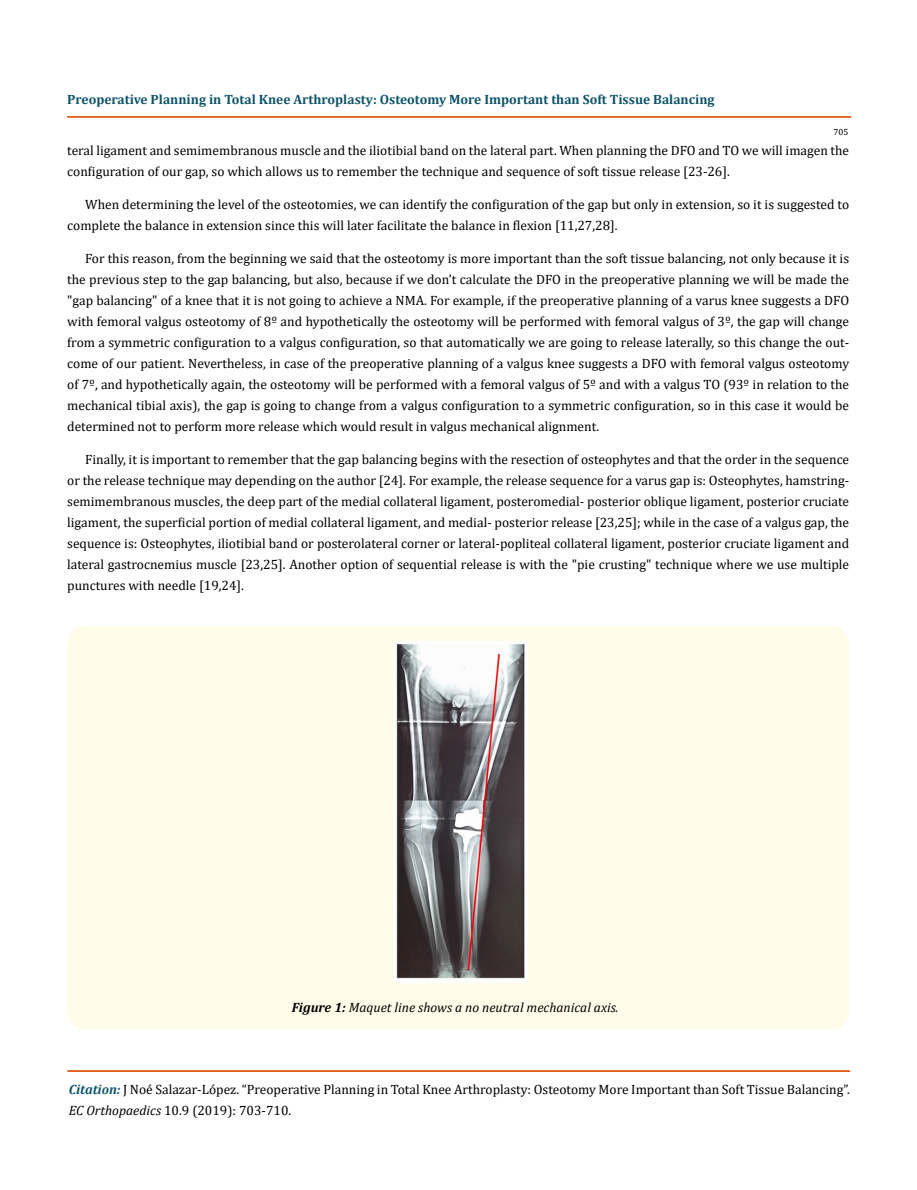
<style>
.page{position:relative;width:917px;height:1190px;background:#fff}
.page>*{position:absolute;margin:0;border:0;box-sizing:border-box;transform-origin:0 0}
.t1{font:13.5px/21px "Cambria";color:#000}
.t2{font:700 13.5px "Cambria";color:#0e546a}
.t3{font:italic 13.5px "Cambria";color:#000}
.t4{font:9px "Cambria";color:#000}
.s1{font-weight:700}
.s2{font-weight:700;font-style:italic;color:#0e546a}
.s3{font-style:italic}
</style>
<div class="page">
<hr style="left:68px;top:117px;width:782px;height:1px;background:#e05d1a">
<div style="left:67px;top:116px;width:783px;height:1px;border:1px solid #e05d1a"></div>
<hr style="left:68px;top:1071px;width:781px;height:1px;background:#e05d1a">
<div style="left:68px;top:1070px;width:781px;height:1px;border:1px solid #e05d1a"></div>
<div style="left:67px;top:626px;width:782px;height:403px;background:#fffde9;border-radius:18px"></div>
<img style="left:394px;top:641px;width:134px;height:341px">
<p class="t2" style="left:67px;top:90px;width:648px">Preoperative Planning in Total Knee Arthroplasty: Osteotomy More Important than Soft Tissue Balancing</p>
<p class="t1" style="left:67px;top:140px;width:783px">teral ligament and semimembranous muscle and the iliotibial band on the lateral part. When planning the DFO and TO we will imagen the configuration of our gap, so which allows us to remember the technique and sequence of soft tissue release [23-26].</p>
<p class="t1" style="left:67px;top:194px;width:783px;text-indent:18px">When determining the level of the osteotomies, we can identify the configuration of the gap but only in extension, so it is suggested to complete the balance in extension since this will later facilitate the balance in flexion [11,27,28].</p>
<p class="t1" style="left:67px;top:248px;width:783px;text-align:justify;text-indent:18px">For this reason, from the beginning we said that the osteotomy is more important than the soft tissue balancing, not only because it is the previous step to the gap balancing, but also, because if we don’t calculate the DFO in the preoperative planning we will be made the "gap balancing" of a knee that it is not going to achieve a NMA. For example, if the preoperative planning of a varus knee suggests a DFO with femoral valgus osteotomy of 8º and hypothetically the osteotomy will be performed with femoral valgus of 3º, the gap will change from a symmetric configuration to a valgus configuration, so that automatically we are going to release laterally, so this change the out&shy;come of our patient. Nevertheless, in case of the preoperative planning of a valgus knee suggests a DFO with femoral valgus osteotomy of 7º, and hypothetically again, the osteotomy will be performed with a femoral valgus of 5º and with a valgus TO (93º in relation to the mechanical tibial axis), the gap is going to change from a valgus configuration to a symmetric configuration, so in this case it would be determined not to perform more release which would result in valgus mechanical alignment.</p>
<p class="t1" style="left:67px;top:449px;width:783px;text-align:justify;text-indent:18px">Finally, it is important to remember that the gap balancing begins with the resection of osteophytes and that the order in the sequence or the release technique may depending on the author [24]. For example, the release sequence for a varus gap is: Osteophytes, hamstring&shy;semimembranous muscles, the deep part of the medial collateral ligament, posteromedial- posterior oblique ligament, posterior cruciate ligament, the superficial portion of medial collateral ligament, and medial- posterior release [23,25]; while in the case of a valgus gap, the sequence is: Osteophytes, iliotibial band or posterolateral corner or lateral-popliteal collateral ligament, posterior cruciate ligament and lateral gastrocnemius muscle [23,25]. Another option of sequential release is with the "pie crusting" technique where we use multiple punctures with needle [19,24].</p>
<p class="t4" style="left:833px;top:127px;width:16px">705</p>
<p class="t3" style="left:292px;top:997px;width:328px"><span class="s1">Figure 1:</span> Maquet line shows a no neutral mechanical axis.</p>
<p class="t1" style="left:69px;top:1078px;width:782px"><span class="s2">Citation:</span> J Noé Salazar-López. “Preoperative Planning in Total Knee Arthroplasty: Osteotomy More Important than Soft Tissue Balancing”.<br><span class="s3">EC Orthopaedics</span> 10.9 (2019): 703-710.</p>
</div>
